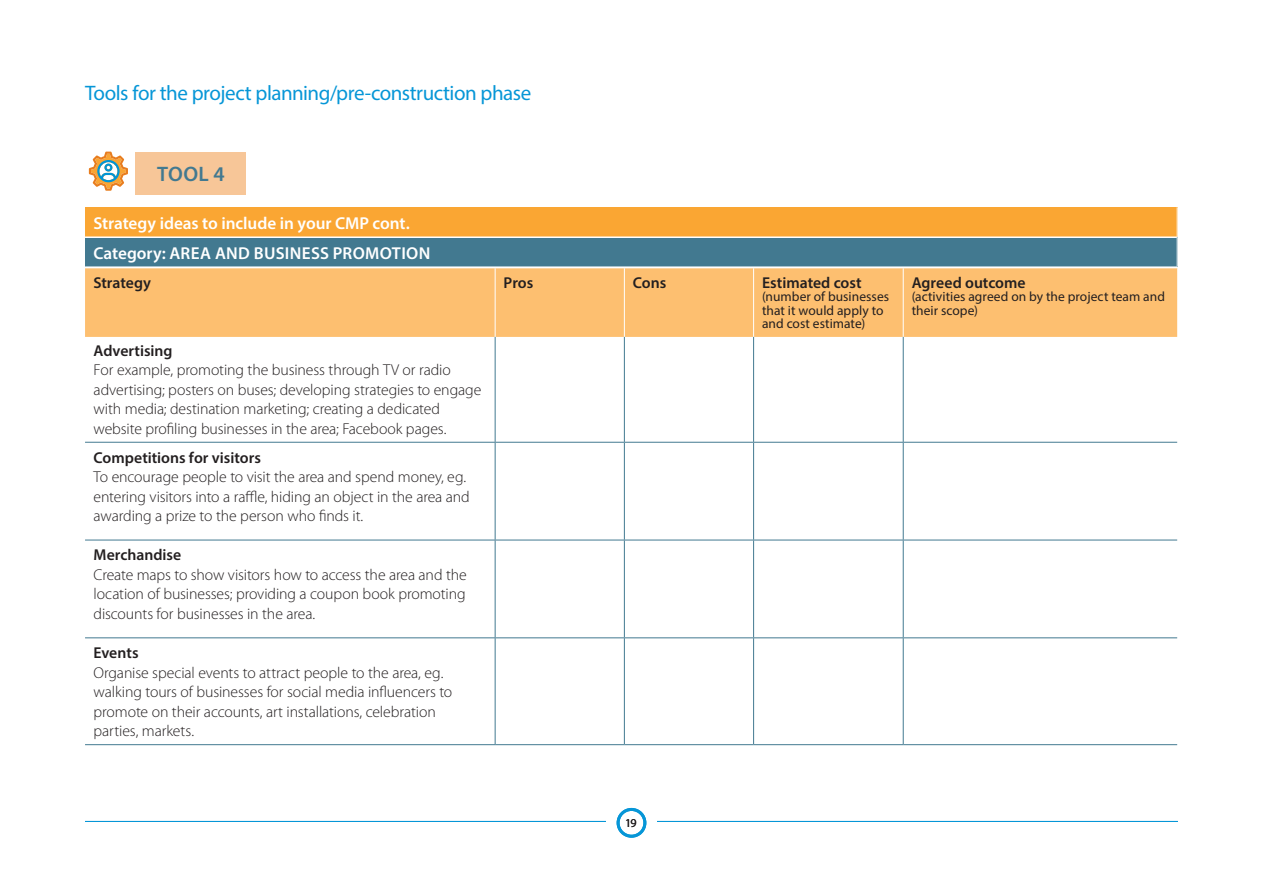
<style>
.page{position:relative;width:1263px;height:893px;background:#fff}
.page>*{position:absolute;margin:0;border:0;box-sizing:border-box;transform-origin:0 0}
._0__Running_Heads{font:21px "Myriad Pro";letter-spacing:-.02em;color:#0696d7}
._2__Subheader__L2__s{font:600 21px "Myriad Pro";color:#427990}
._8__Table_Header{font:600 17.25px "Myriad Pro";color:#fff}
._5__Body_copy_smalle{font:300 15.75px/19.5px "Myriad Pro";letter-spacing:-.005em;color:#231f20}
._5__Body_copy_smalle-2{font:600 15.75px "Myriad Pro";color:#231f20}
._5__Body_copy_smalle-3{font:13.5px/13.5px "Myriad Pro";letter-spacing:.005em;color:#231f20}
.page_numbers{font:12px "Myriad Pro";color:#231f20}
.s1{font-weight:600}
</style>
<div class="page">
<div style="left:85px;top:268px;width:1092px;height:69px;background:#fdbf70"></div>
<hr style="left:85px;top:442px;width:410px;height:1px;background:#427990">
<hr style="left:495px;top:442px;width:129px;height:1px;background:#427990">
<hr style="left:624px;top:442px;width:130px;height:1px;background:#427990">
<hr style="left:754px;top:442px;width:149px;height:1px;background:#427990">
<hr style="left:903px;top:442px;width:274px;height:1px;background:#427990">
<hr style="left:85px;top:540px;width:410px;height:1px;background:#427990">
<hr style="left:495px;top:540px;width:129px;height:1px;background:#427990">
<hr style="left:624px;top:540px;width:130px;height:1px;background:#427990">
<hr style="left:754px;top:540px;width:149px;height:1px;background:#427990">
<hr style="left:903px;top:540px;width:274px;height:1px;background:#427990">
<hr style="left:85px;top:637px;width:410px;height:1px;background:#427990">
<hr style="left:495px;top:637px;width:129px;height:1px;background:#427990">
<hr style="left:624px;top:637px;width:130px;height:1px;background:#427990">
<hr style="left:754px;top:637px;width:149px;height:1px;background:#427990">
<hr style="left:903px;top:637px;width:274px;height:1px;background:#427990">
<hr style="left:85px;top:744px;width:410px;height:1px;background:#427990">
<hr style="left:495px;top:744px;width:129px;height:1px;background:#427990">
<hr style="left:624px;top:744px;width:130px;height:1px;background:#427990">
<hr style="left:754px;top:744px;width:149px;height:1px;background:#427990">
<hr style="left:903px;top:744px;width:274px;height:1px;background:#427990">
<hr style="left:495px;top:268px;width:1px;height:69px;background:#fff">
<hr style="left:624px;top:268px;width:1px;height:69px;background:#fff">
<hr style="left:753px;top:268px;width:1px;height:69px;background:#fff">
<hr style="left:903px;top:268px;width:1px;height:69px;background:#fff">
<hr style="left:495px;top:337px;width:1px;height:105px;background:#427990">
<hr style="left:624px;top:337px;width:1px;height:105px;background:#427990">
<hr style="left:753px;top:337px;width:1px;height:105px;background:#427990">
<hr style="left:903px;top:337px;width:1px;height:105px;background:#427990">
<hr style="left:495px;top:443px;width:1px;height:97px;background:#427990">
<hr style="left:624px;top:443px;width:1px;height:97px;background:#427990">
<hr style="left:753px;top:443px;width:1px;height:97px;background:#427990">
<hr style="left:903px;top:443px;width:1px;height:97px;background:#427990">
<hr style="left:495px;top:540px;width:1px;height:97px;background:#427990">
<hr style="left:624px;top:540px;width:1px;height:97px;background:#427990">
<hr style="left:753px;top:540px;width:1px;height:97px;background:#427990">
<hr style="left:903px;top:540px;width:1px;height:97px;background:#427990">
<hr style="left:495px;top:638px;width:1px;height:106px;background:#427990">
<hr style="left:624px;top:638px;width:1px;height:106px;background:#427990">
<hr style="left:753px;top:638px;width:1px;height:106px;background:#427990">
<hr style="left:903px;top:638px;width:1px;height:106px;background:#427990">
<div style="left:617px;top:808px;width:29px;height:30px;border:3px solid #0696d7;border-radius:50%"></div>
<hr style="left:85px;top:821px;width:521px;height:1px;background:#0696d7">
<hr style="left:657px;top:821px;width:521px;height:1px;background:#0696d7">
<div style="left:85px;top:207px;width:1092px;height:30px;background:#faa633"></div>
<div style="left:85px;top:237px;width:1092px;height:30px;background:#427990"></div>
<svg style="left:1177px;top:237px;width:1px;height:29px"></svg>
<hr style="left:85px;top:236px;width:1092px;height:2px;background:#fff">
<hr style="left:85px;top:266px;width:1092px;height:2px;background:#fff">
<svg style="left:89px;top:152px;width:39px;height:39px"></svg>
<div style="left:136px;top:152px;width:110px;height:43px;background:#f7c698"></div>
<h1 class="_0__Running_Heads" style="left:85px;top:80px;width:448px">Tools for the project planning/pre-construction phase</h1>
<p class="_2__Subheader__L2__s" style="left:157px;top:161px;width:69px">TOOL 4</p>
<p class="_8__Table_Header" style="left:94px;top:212px;width:318px">Strategy ideas to include in your CMP cont.</p>
<p class="_8__Table_Header" style="left:94px;top:242px;width:338px">Category: AREA AND BUSINESS PROMOTION</p>
<p class="_5__Body_copy_smalle-2" style="left:94px;top:273px;width:59px">Strategy</p>
<p class="_5__Body_copy_smalle-2" style="left:504px;top:273px;width:31px">Pros</p>
<p class="_5__Body_copy_smalle-2" style="left:633px;top:273px;width:35px">Cons</p>
<p class="_5__Body_copy_smalle-2" style="left:762px;top:273px;width:101px">Estimated cost</p>
<p class="_5__Body_copy_smalle-3" style="left:762px;top:290px;width:129px">(number of businesses that it would apply to and cost estimate)</p>
<p class="_5__Body_copy_smalle" style="left:94px;top:341px;width:389px"><span class="s1">Advertising<br></span>For example, promoting the business through TV or radio advertising; posters on buses; developing strategies to engage with media; destination marketing; creating a dedicated website profiling businesses in the area; Facebook pages.</p>
<p class="_5__Body_copy_smalle" style="left:94px;top:448px;width:378px"><span class="s1">Competitions for visitors<br></span>To encourage people to visit the area and spend money, eg. entering visitors into a raffle, hiding an object in the area and awarding a prize to the person who finds it.</p>
<p class="_5__Body_copy_smalle" style="left:94px;top:546px;width:375px"><span class="s1">Merchandise<br></span>Create maps to show visitors how to access the area and the location of businesses; providing a coupon book promoting discounts for businesses in the area.</p>
<p class="_5__Body_copy_smalle" style="left:94px;top:643px;width:360px"><span class="s1">Events<br></span>Organise special events to attract people to the area, eg. walking tours of businesses for social media influencers to promote on their accounts, art installations, celebration</p>
<p class="_5__Body_copy_smalle" style="left:94px;top:721px;width:102px">parties, markets.</p>
<p class="_5__Body_copy_smalle-2" style="left:912px;top:273px;width:115px">Agreed outcome</p>
<p class="_5__Body_copy_smalle-3" style="left:912px;top:290px;width:255px">(activities agreed on by the project team and their scope)</p>
<p class="page_numbers" style="left:625px;top:816px;width:13px">19</p>
</div>
